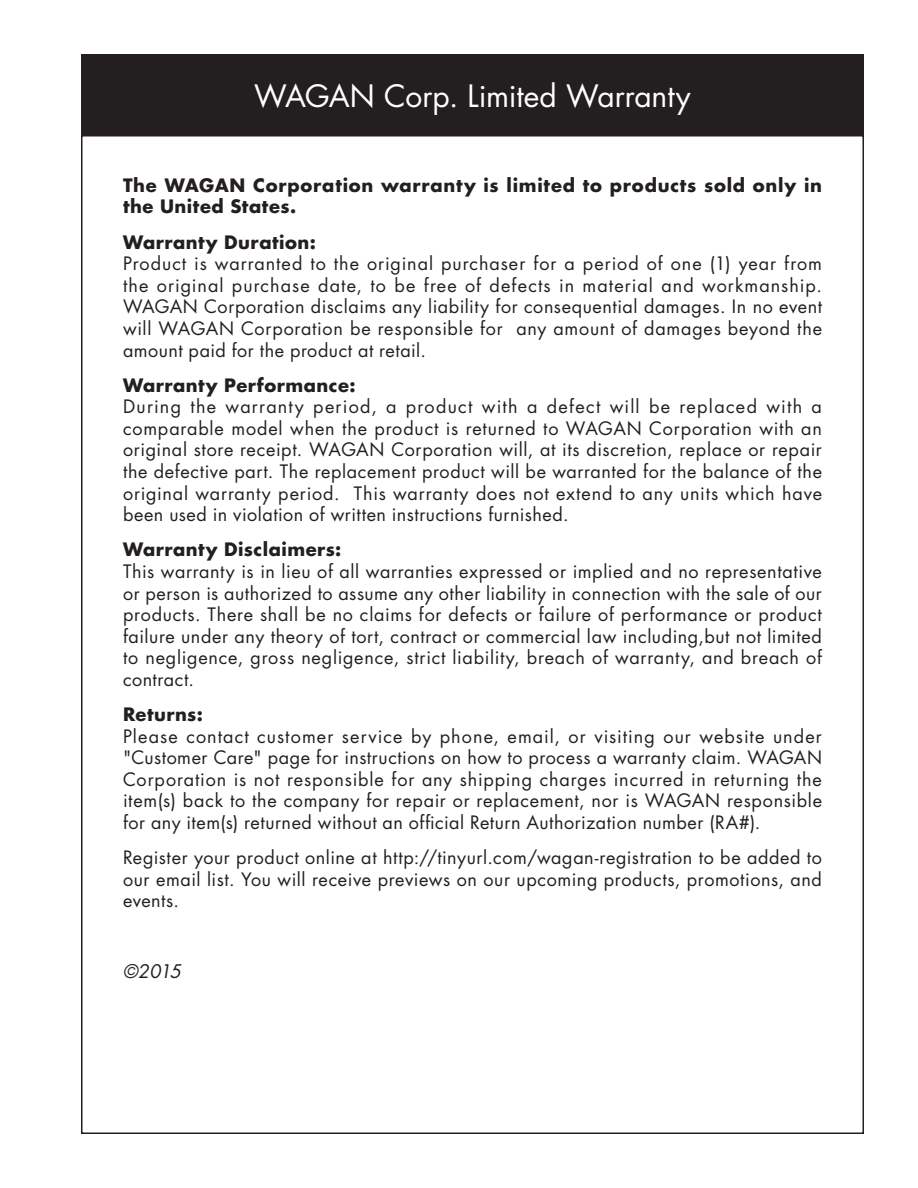
<style>
.page{position:relative;width:918px;height:1188px;background:#fff}
.page>*{position:absolute;margin:0;border:0;box-sizing:border-box;transform-origin:0 0}
.t1{font:30px "Futura Std";letter-spacing:-.005em;color:#fff}
.Warranty{font:italic 18.3px "Futura Std";color:#231f20}
.Warranty-2{font:18px/21.6px "Futura Std";letter-spacing:.03em;color:#231f20;text-align:justify}
.Warranty-3{font:700 18px/21.6px "Futura Std";letter-spacing:.035em;color:#231f20}
</style>
<div class="page">
<div style="left:81px;top:54px;width:783px;height:82px;background:#231f20"></div>
<p class="t1" style="left:254px;top:77px;width:438px">WAGAN Corp. Limited Warranty</p>
<p class="Warranty-3" style="left:123px;top:174px;width:701px">The WAGAN Corporation warranty is limited to products sold only in the United States.</p>
<p class="Warranty-3" style="left:123px;top:231px;width:195px">Warranty Duration:</p>
<p class="Warranty-2" style="left:123px;top:253px;width:701px">Product is warranted to the original purchaser for a period of one (1) year from the original purchase date, to be free of defects in material and workmanship.<br>WAGAN Corporation disclaims any liability for consequential damages. In no event will WAGAN Corporation be responsible for any amount of damages beyond the amount paid for the product at retail.</p>
<p class="Warranty-3" style="left:123px;top:374px;width:234px">Warranty Performance:</p>
<p class="Warranty-2" style="left:123px;top:396px;width:701px">During the warranty period, a product with a defect will be replaced with a comparable model when the product is returned to WAGAN Corporation with an original store receipt. WAGAN Corporation will, at its discretion, replace or repair the defective part. The replacement product will be warranted for the balance of the original warranty period. This warranty does not extend to any units which have been used in violation of written instructions furnished.</p>
<p class="Warranty-3" style="left:123px;top:539px;width:220px">Warranty Disclaimers:</p>
<p class="Warranty-2" style="left:123px;top:561px;width:701px">This warranty is in lieu of all warranties expressed or implied and no representative or person is authorized to assume any other liability in connection with the sale of our products. There shall be no claims for defects or failure of performance or product failure under any theory of tort, contract or commercial law including,but not limited to negligence, gross negligence, strict liability, breach of warranty, and breach of contract.</p>
<p class="Warranty-3" style="left:123px;top:703px;width:81px">Returns:</p>
<p class="Warranty-2" style="left:123px;top:725px;width:701px">Please contact customer service by phone, email, or visiting our website under "Customer Care" page for instructions on how to process a warranty claim. WAGAN Corporation is not responsible for any shipping charges incurred in returning the item(s) back to the company for repair or replacement, nor is WAGAN responsible for any item(s) returned without an official Return Authorization number (RA#).</p>
<p class="Warranty-2" style="left:123px;top:847px;width:701px">Register your product online at http://tinyurl.com/wagan-registration to be added to our email list. You will receive previews on our upcoming products, promotions, and events.</p>
<p class="Warranty" style="left:123px;top:960px;width:60px">©2015</p>
</div>
